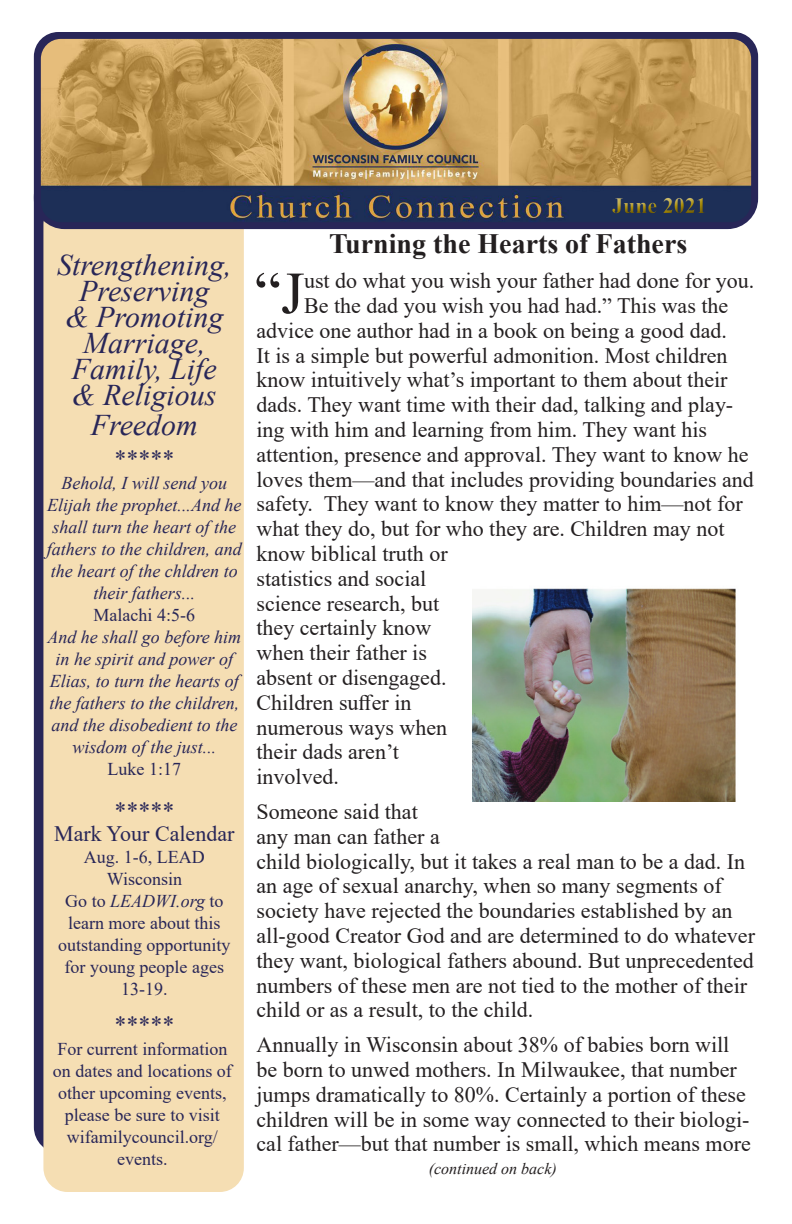
<style>
.page{position:relative;width:792px;height:1224px;background:#fff}
.page>*{position:absolute;margin:0;border:0;box-sizing:border-box;transform-origin:0 0}
.t1{font:59.4px "Times New Roman";color:#231f20}
.t2{font:italic 30px/26px "Times New Roman";color:#282658;text-align:center}
.t3{font:700 28px "Times New Roman";color:#231f20}
.t4{font:24px "Times New Roman";color:#282658}
.t5{font:22px/24.8px "Times New Roman";color:#231f20}
.t6{font:22px "Times New Roman";color:#282658}
.t7{font:700 22px "Times New Roman";color:#aa8e0a}
.t8{font:italic 18px/22px "Times New Roman";color:#282658;text-align:center}
.t9{font:18px/22px "Times New Roman";color:#282658;text-align:center}
.t10{font:italic 16px "Times New Roman";color:#231f20}
.s1{font-style:italic}
</style>
<div class="page">
<div style="left:34px;top:170px;width:82px;height:983px;background:#282658;border-radius:26px"></div>
<div style="left:43px;top:201px;width:201px;height:991px;background:#f5deb3;border-radius:24px"></div>
<svg style="left:34px;top:32px;width:724px;height:197px;background:#312f5e"></svg>
<img style="left:41px;top:39px;width:710px;height:183px">
<div style="left:598px;top:189px;width:116px;height:33px;background:#1d2f57"></div>
<div style="left:601px;top:189px;width:118px;height:36px;background:#231f20;opacity:.75"></div>
<img style="left:473px;top:588px;width:263px;height:214px">
<p class="t2" style="left:57px;top:252px;width:176px">Strengthening,<br>Preserving</p>
<p class="t2" style="left:65px;top:304px;width:160px">&amp; Promoting<br>Marriage,</p>
<p class="t2" style="left:72px;top:356px;width:146px;text-align:left">Family, Life &amp; Religious</p>
<p class="t2" style="left:91px;top:412px;width:109px">Freedom</p>
<p class="t4" style="left:114px;top:442px;width:61px">*****</p>
<p class="t8" style="left:47px;top:472px;width:196px">Behold, I will send you<br>Elijah the prophet...And he shall turn the heart of the fathers to the children, and the heart of the chldren to their fathers...</p>
<p class="t9" style="left:94px;top:604px;width:103px">Malachi 4:5-6</p>
<p class="t8" style="left:47px;top:626px;width:195px">And he shall go before him in he spirit and power of<br>Elias, to turn the hearts of the fathers to the children, and the disobedient to the wisdom of the just...</p>
<p class="t9" style="left:108px;top:758px;width:75px">Luke 1:17</p>
<p class="t4" style="left:114px;top:794px;width:61px">*****</p>
<p class="t6" style="left:54px;top:819px;width:182px">Mark Your Calendar</p>
<p class="t9" style="left:84px;top:846px;width:122px">Aug. 1-6, LEAD<br>Wisconsin</p>
<p class="t9" style="left:58px;top:890px;width:174px">Go to <span class="s1">LEADWI.org</span> to learn more about this outstanding opportunity for young people ages<br>13-19.</p>
<p class="t4" style="left:114px;top:1008px;width:61px">*****</p>
<p class="t9" style="left:53px;top:1038px;width:180px">For current information on dates and locations of other upcoming events, please be sure to visit wifamilycouncil.org/ events.</p>
<p class="t7" style="left:612px;top:190px;width:96px">June 2021</p>
<p class="t3" style="left:329px;top:224px;width:360px">Turning the Hearts of Fathers</p>
<p class="t1" style="left:255px;top:251px;width:51px">“J</p>
<p class="t5" style="left:304px;top:268px;width:452px">ust do what you wish your father had done for you.</p>
<p class="t5" style="left:304px;top:292px;width:426px">Be the dad you wish you had had.” This was the</p>
<p class="t5" style="left:257px;top:317px;width:472px">advice one author had in a book on being a good dad.</p>
<p class="t5" style="left:257px;top:342px;width:473px">It is a simple but powerful admonition. Most children</p>
<p class="t5" style="left:257px;top:367px;width:473px">know intuitively what’s important to them about their</p>
<p class="t5" style="left:257px;top:392px;width:478px">dads. They want time with their dad, talking and play-</p>
<p class="t5" style="left:257px;top:416px;width:452px">ing with him and learning from him. They want his</p>
<p class="t5" style="left:257px;top:441px;width:494px">attention, presence and approval. They want to know he</p>
<p class="t5" style="left:257px;top:466px;width:499px">loves them—and that includes providing boundaries and</p>
<p class="t5" style="left:257px;top:491px;width:488px">safety. They want to know they matter to him—not for</p>
<p class="t5" style="left:257px;top:516px;width:470px">what they do, but for who they are. Children may not</p>
<p class="t5" style="left:257px;top:540px;width:193px">know biblical truth or</p>
<p class="t5" style="left:257px;top:565px;width:171px">statistics and social</p>
<p class="t5" style="left:257px;top:590px;width:184px">science research, but</p>
<p class="t5" style="left:257px;top:615px;width:176px">they certainly know</p>
<p class="t5" style="left:257px;top:640px;width:172px">when their father is</p>
<p class="t5" style="left:257px;top:664px;width:192px">absent or disengaged.</p>
<p class="t5" style="left:257px;top:689px;width:157px">Children suffer in</p>
<p class="t5" style="left:257px;top:714px;width:192px">numerous ways when</p>
<p class="t5" style="left:257px;top:739px;width:144px">their dads aren’t</p>
<p class="t5" style="left:257px;top:764px;width:84px">involved.</p>
<p class="t5" style="left:257px;top:798px;width:500px">Someone said that<br>any man can father a<br>child biologically, but it takes a real man to be a dad. In an age of sexual anarchy, when so many segments of society have rejected the boundaries established by an all-good Creator God and are determined to do whatever they want, biological fathers abound. But unprecedented numbers of these men are not tied to the mother of their child or as a result, to the child.</p>
<p class="t5" style="left:257px;top:1032px;width:496px">Annually in Wisconsin about 38% of babies born will be born to unwed mothers. In Milwaukee, that number jumps dramatically to 80%. Certainly a portion of these children will be in some way connected to their biologi&shy;cal father—but that number is small, which means more</p>
<p class="t10" style="left:429px;top:1158px;width:129px">(continued on back)</p>
</div>
